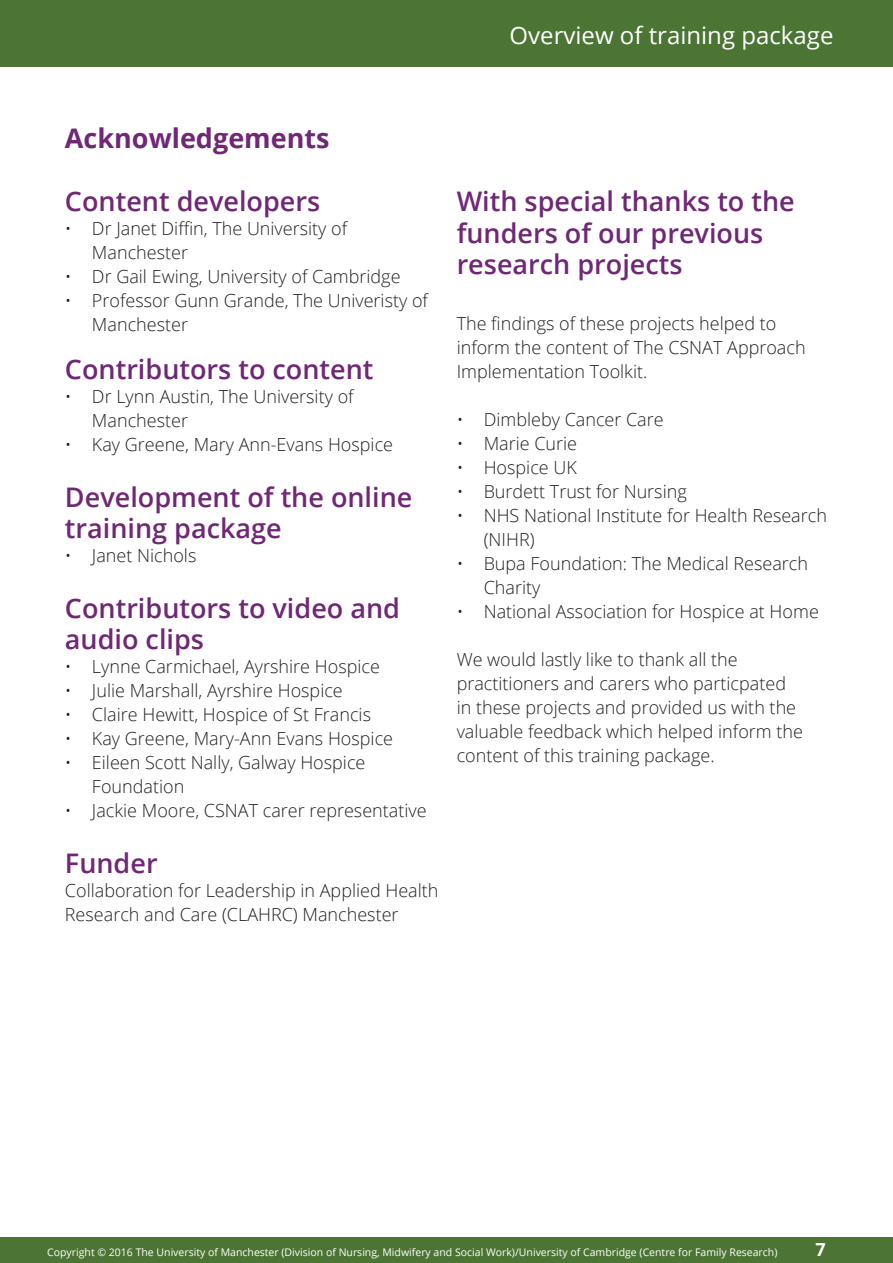
<style>
.page{position:relative;width:893px;height:1263px;background:#fff}
.page>*{position:absolute;margin:0;border:0;box-sizing:border-box;transform-origin:0 0}
.Heading_Dark_Purple{font:600 27px/31.5px "Open Sans";color:#6f2776}
.Heading_Dark_Purple-2{font:700 27px "Open Sans";color:#6f2776}
.t1{font:24px "Open Sans";color:#fff}
.Heading_Dark_Purple-3{font:300 18px/24px "Open Sans";color:#231f20}
.t2{font:700 18px "Open Sans";color:#fff}
.t3{font:10.5px "Open Sans";color:#fff}
</style>
<div class="page">
<div style="left:0;top:1237px;width:893px;height:26px;background:#4c7434"></div>
<div style="left:0;top:0;width:893px;height:67px;background:#4c7434"></div>
<h2 class="t1" style="left:509px;top:19px;width:325px">Overview of training package</h2>
<p class="Heading_Dark_Purple-2" style="left:65px;top:119px;width:266px">Acknowledgements</p>
<p class="Heading_Dark_Purple" style="left:65px;top:185px;width:257px">Content developers</p>
<p class="Heading_Dark_Purple-3" style="left:92px;top:216px;width:257px;text-indent:-27px">• Dr Janet Diffin, The University of<br>Manchester</p>
<p class="Heading_Dark_Purple-3" style="left:65px;top:264px;width:337px">• Dr Gail Ewing, University of Cambridge</p>
<p class="Heading_Dark_Purple-3" style="left:92px;top:288px;width:338px;text-indent:-27px">• Professor Gunn Grande, The Univeristy of<br>Manchester</p>
<p class="Heading_Dark_Purple" style="left:65px;top:353px;width:310px">Contributors to content</p>
<p class="Heading_Dark_Purple-3" style="left:92px;top:384px;width:263px;text-indent:-27px">• Dr Lynn Austin, The University of<br>Manchester</p>
<p class="Heading_Dark_Purple-3" style="left:65px;top:432px;width:330px">• Kay Greene, Mary Ann-Evans Hospice</p>
<p class="Heading_Dark_Purple" style="left:65px;top:481px;width:349px">Development of the online training package</p>
<p class="Heading_Dark_Purple-3" style="left:65px;top:543px;width:133px">• Janet Nichols</p>
<p class="Heading_Dark_Purple" style="left:65px;top:592px;width:337px">Contributors to video and audio clips</p>
<p class="Heading_Dark_Purple-3" style="left:65px;top:654px;width:316px">• Lynne Carmichael, Ayrshire Hospice</p>
<p class="Heading_Dark_Purple-3" style="left:65px;top:678px;width:279px">• Julie Marshall, Ayrshire Hospice</p>
<p class="Heading_Dark_Purple-3" style="left:65px;top:702px;width:308px">• Claire Hewitt, Hospice of St Francis</p>
<p class="Heading_Dark_Purple-3" style="left:65px;top:726px;width:330px">• Kay Greene, Mary-Ann Evans Hospice</p>
<p class="Heading_Dark_Purple-3" style="left:92px;top:750px;width:275px;text-indent:-27px">• Eileen Scott Nally, Galway Hospice<br>Foundation</p>
<p class="Heading_Dark_Purple-3" style="left:65px;top:798px;width:363px">• Jackie Moore, CSNAT carer representative</p>
<p class="Heading_Dark_Purple" style="left:65px;top:847px;width:94px">Funder</p>
<p class="Heading_Dark_Purple-3" style="left:65px;top:878px;width:375px">Collaboration for Leadership in Applied Health<br>Research and Care (CLAHRC) Manchester</p>
<p class="Heading_Dark_Purple" style="left:457px;top:185px;width:340px">With special thanks to the funders of our previous research projects</p>
<p class="Heading_Dark_Purple-3" style="left:457px;top:311px;width:350px">The findings of these projects helped to inform the content of The CSNAT Approach<br>Implementation Toolkit.</p>
<p class="Heading_Dark_Purple-3" style="left:457px;top:407px;width:209px">• Dimbleby Cancer Care</p>
<p class="Heading_Dark_Purple-3" style="left:457px;top:431px;width:122px">• Marie Curie</p>
<p class="Heading_Dark_Purple-3" style="left:457px;top:455px;width:122px">• Hospice UK</p>
<p class="Heading_Dark_Purple-3" style="left:457px;top:479px;width:232px">• Burdett Trust for Nursing</p>
<p class="Heading_Dark_Purple-3" style="left:484px;top:503px;width:345px;text-indent:-27px">• NHS National Institute for Health Research (NIHR)</p>
<p class="Heading_Dark_Purple-3" style="left:484px;top:551px;width:326px;text-indent:-27px">• Bupa Foundation: The Medical Research<br>Charity</p>
<p class="Heading_Dark_Purple-3" style="left:457px;top:599px;width:364px">• National Association for Hospice at Home</p>
<p class="Heading_Dark_Purple-3" style="left:457px;top:647px;width:348px">We would lastly like to thank all the practitioners and carers who particpated in these projects and provided us with the valuable feedback which helped inform the content of this training package.</p>
<p class="t3" style="left:47px;top:1245px;width:732px">Copyright © 2016 The University of Manchester (Division of Nursing, Midwifery and Social Work)/University of Cambridge (Centre for Family Research)</p>
<p class="t2" style="left:816px;top:1237px;width:12px">7</p>
</div>
